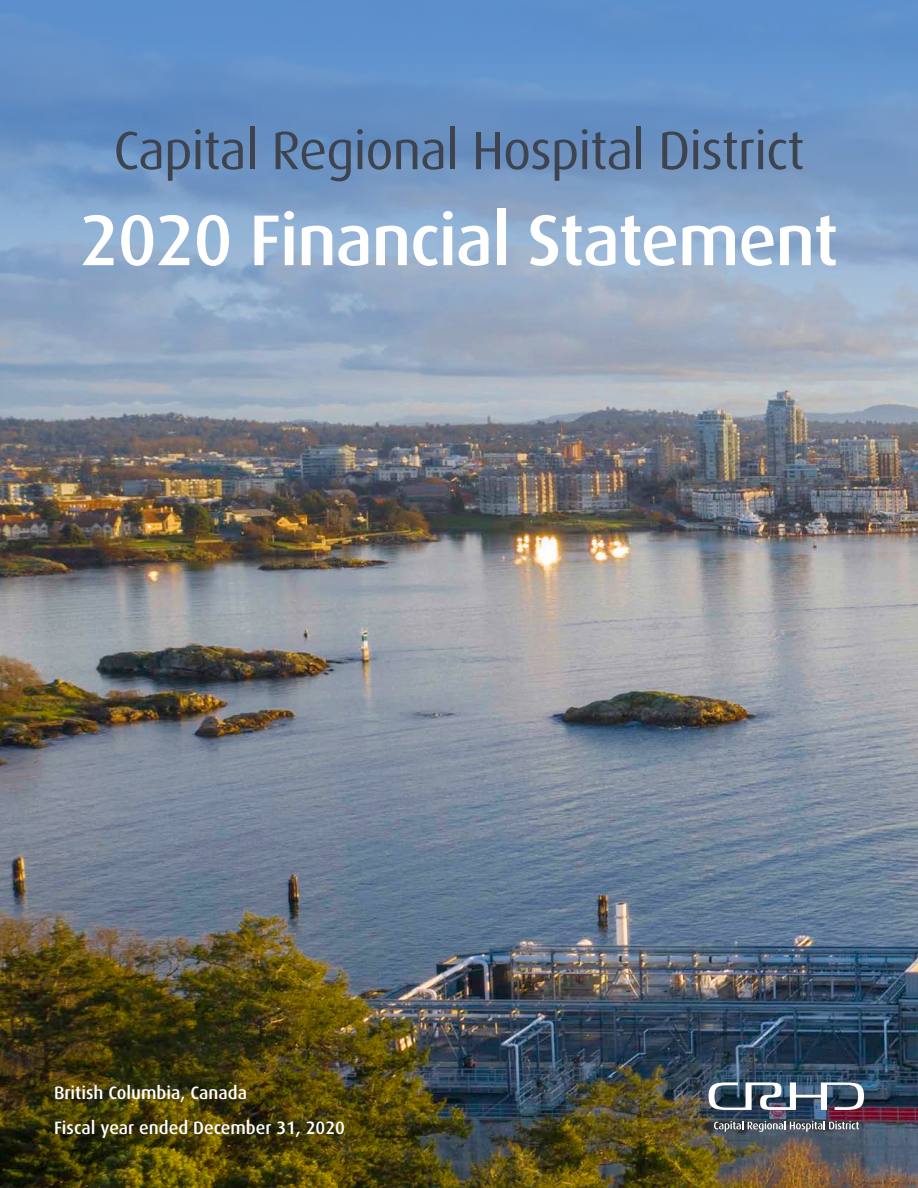
<style>
.page{position:relative;width:918px;height:1188px;background:#fff}
.page>*{position:absolute;margin:0;border:0;box-sizing:border-box;transform-origin:0 0}
.t1{font:500 72px "Dax OT";letter-spacing:-.02em;color:#fff}
.t2{font:54px "Dax OT";letter-spacing:-.02em;color:#3e444f}
.Heading_4{font:500 18px "Dax OT";color:#fff}
</style>
<div class="page">
<img style="left:0;top:551px;width:918px;height:637px">
<img style="left:0;top:0;width:918px;height:551px">
<img style="left:709px;top:1082px;width:155px;height:28px">
<svg style="left:714px;top:1121px;width:145px;height:11px;background:#757b81"></svg>
<p class="t2" style="left:113px;top:99px;width:693px">Capital Regional Hospital District</p>
<p class="t1" style="left:80px;top:172px;width:760px">2020 Financial Statement</p>
<p class="Heading_4" style="left:54px;top:1076px;width:195px">British Columbia, Canada</p>
<p class="Heading_4" style="left:54px;top:1110px;width:293px">Fiscal year ended December 31, 2020</p>
</div>
